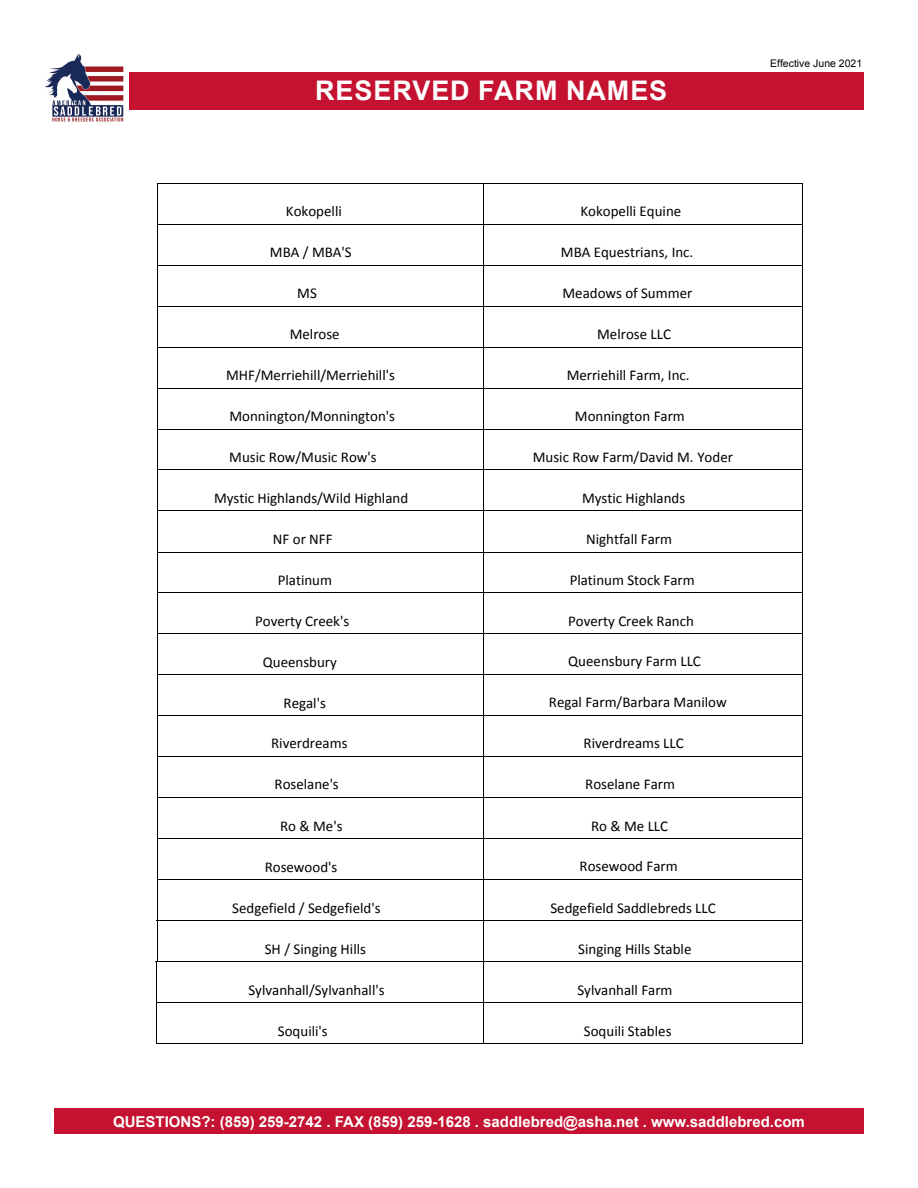
<style>
.page{position:relative;width:918px;height:1188px;background:#fff}
.page>*{position:absolute;margin:0;border:0;box-sizing:border-box;transform-origin:0 0}
.t1{font:700 27px "Arial";letter-spacing:.035em;color:#fff}
.t2{font:15px "Calibri";color:#000}
.t3{font:700 15px "Arial";color:#fff}
.t4{font:10.5px "Arial";color:#000}
</style>
<div class="page">
<div style="left:120px;top:72px;width:744px;height:37px;background:#c41230"></div>
<img style="left:45px;top:53px;width:84px;height:69px">
<div style="left:54px;top:1108px;width:810px;height:26px;background:#c41230"></div>
<hr style="left:158px;top:183px;width:325px;height:1px;background:#000">
<hr style="left:484px;top:183px;width:318px;height:1px;background:#000">
<hr style="left:157px;top:184px;width:1px;height:40px;background:#000">
<hr style="left:483px;top:184px;width:1px;height:40px;background:#000">
<hr style="left:802px;top:184px;width:1px;height:40px;background:#000">
<hr style="left:158px;top:224px;width:325px;height:1px;background:#000">
<hr style="left:484px;top:224px;width:318px;height:1px;background:#000">
<hr style="left:157px;top:225px;width:1px;height:40px;background:#000">
<hr style="left:483px;top:225px;width:1px;height:40px;background:#000">
<hr style="left:802px;top:225px;width:1px;height:40px;background:#000">
<hr style="left:158px;top:265px;width:325px;height:1px;background:#000">
<hr style="left:484px;top:265px;width:318px;height:1px;background:#000">
<hr style="left:157px;top:266px;width:1px;height:40px;background:#000">
<hr style="left:483px;top:266px;width:1px;height:40px;background:#000">
<hr style="left:802px;top:266px;width:1px;height:40px;background:#000">
<hr style="left:158px;top:306px;width:325px;height:1px;background:#000">
<hr style="left:484px;top:306px;width:318px;height:1px;background:#000">
<hr style="left:157px;top:307px;width:1px;height:40px;background:#000">
<hr style="left:483px;top:307px;width:1px;height:40px;background:#000">
<hr style="left:802px;top:307px;width:1px;height:40px;background:#000">
<hr style="left:158px;top:347px;width:325px;height:1px;background:#000">
<hr style="left:484px;top:347px;width:318px;height:1px;background:#000">
<hr style="left:157px;top:348px;width:1px;height:40px;background:#000">
<hr style="left:483px;top:348px;width:1px;height:40px;background:#000">
<hr style="left:802px;top:348px;width:1px;height:40px;background:#000">
<hr style="left:158px;top:388px;width:325px;height:1px;background:#000">
<hr style="left:484px;top:388px;width:318px;height:1px;background:#000">
<hr style="left:157px;top:389px;width:1px;height:40px;background:#000">
<hr style="left:483px;top:389px;width:1px;height:40px;background:#000">
<hr style="left:802px;top:389px;width:1px;height:40px;background:#000">
<hr style="left:158px;top:429px;width:325px;height:1px;background:#000">
<hr style="left:484px;top:429px;width:318px;height:1px;background:#000">
<hr style="left:157px;top:430px;width:1px;height:40px;background:#000">
<hr style="left:483px;top:430px;width:1px;height:40px;background:#000">
<hr style="left:802px;top:430px;width:1px;height:40px;background:#000">
<hr style="left:158px;top:470px;width:325px;height:1px;background:#000">
<hr style="left:484px;top:470px;width:318px;height:1px;background:#000">
<hr style="left:157px;top:470px;width:1px;height:40px;background:#000">
<hr style="left:483px;top:470px;width:1px;height:40px;background:#000">
<hr style="left:802px;top:470px;width:1px;height:40px;background:#000">
<hr style="left:158px;top:510px;width:325px;height:1px;background:#000">
<hr style="left:484px;top:510px;width:318px;height:1px;background:#000">
<hr style="left:157px;top:511px;width:1px;height:41px;background:#000">
<hr style="left:483px;top:511px;width:1px;height:41px;background:#000">
<hr style="left:802px;top:511px;width:1px;height:41px;background:#000">
<hr style="left:158px;top:552px;width:325px;height:1px;background:#000">
<hr style="left:484px;top:552px;width:318px;height:1px;background:#000">
<hr style="left:157px;top:552px;width:1px;height:40px;background:#000">
<hr style="left:483px;top:552px;width:1px;height:40px;background:#000">
<hr style="left:802px;top:552px;width:1px;height:40px;background:#000">
<hr style="left:158px;top:592px;width:325px;height:1px;background:#000">
<hr style="left:484px;top:592px;width:318px;height:1px;background:#000">
<hr style="left:157px;top:593px;width:1px;height:40px;background:#000">
<hr style="left:483px;top:593px;width:1px;height:40px;background:#000">
<hr style="left:802px;top:593px;width:1px;height:40px;background:#000">
<hr style="left:158px;top:633px;width:325px;height:1px;background:#000">
<hr style="left:484px;top:633px;width:318px;height:1px;background:#000">
<hr style="left:157px;top:634px;width:1px;height:40px;background:#000">
<hr style="left:483px;top:634px;width:1px;height:40px;background:#000">
<hr style="left:802px;top:634px;width:1px;height:40px;background:#000">
<hr style="left:158px;top:674px;width:325px;height:1px;background:#000">
<hr style="left:484px;top:674px;width:318px;height:1px;background:#000">
<hr style="left:157px;top:675px;width:1px;height:40px;background:#000">
<hr style="left:483px;top:675px;width:1px;height:40px;background:#000">
<hr style="left:802px;top:675px;width:1px;height:40px;background:#000">
<hr style="left:158px;top:715px;width:325px;height:1px;background:#000">
<hr style="left:484px;top:715px;width:318px;height:1px;background:#000">
<hr style="left:157px;top:716px;width:1px;height:40px;background:#000">
<hr style="left:483px;top:716px;width:1px;height:40px;background:#000">
<hr style="left:802px;top:716px;width:1px;height:40px;background:#000">
<hr style="left:158px;top:756px;width:325px;height:1px;background:#000">
<hr style="left:484px;top:756px;width:318px;height:1px;background:#000">
<hr style="left:157px;top:757px;width:1px;height:40px;background:#000">
<hr style="left:483px;top:757px;width:1px;height:40px;background:#000">
<hr style="left:802px;top:757px;width:1px;height:40px;background:#000">
<hr style="left:158px;top:797px;width:325px;height:1px;background:#000">
<hr style="left:484px;top:797px;width:318px;height:1px;background:#000">
<hr style="left:157px;top:798px;width:1px;height:40px;background:#000">
<hr style="left:483px;top:798px;width:1px;height:40px;background:#000">
<hr style="left:802px;top:798px;width:1px;height:40px;background:#000">
<hr style="left:158px;top:838px;width:325px;height:1px;background:#000">
<hr style="left:484px;top:838px;width:318px;height:1px;background:#000">
<hr style="left:157px;top:839px;width:1px;height:40px;background:#000">
<hr style="left:483px;top:839px;width:1px;height:40px;background:#000">
<hr style="left:802px;top:839px;width:1px;height:40px;background:#000">
<hr style="left:158px;top:879px;width:325px;height:1px;background:#000">
<hr style="left:484px;top:879px;width:318px;height:1px;background:#000">
<hr style="left:157px;top:880px;width:1px;height:40px;background:#000">
<hr style="left:157px;top:920px;width:326px;height:1px;background:#000">
<hr style="left:483px;top:880px;width:1px;height:40px;background:#000">
<hr style="left:484px;top:920px;width:318px;height:1px;background:#000">
<hr style="left:802px;top:880px;width:1px;height:40px;background:#000">
<hr style="left:157px;top:921px;width:1px;height:40px;background:#000">
<hr style="left:483px;top:921px;width:1px;height:40px;background:#000">
<hr style="left:802px;top:921px;width:1px;height:40px;background:#000">
<hr style="left:156px;top:961px;width:326px;height:1px;background:#000">
<hr style="left:483px;top:961px;width:319px;height:1px;background:#000">
<hr style="left:156px;top:962px;width:1px;height:40px;background:#000">
<hr style="left:483px;top:962px;width:1px;height:40px;background:#000">
<hr style="left:802px;top:962px;width:1px;height:40px;background:#000">
<hr style="left:157px;top:1002px;width:326px;height:1px;background:#000">
<hr style="left:484px;top:1002px;width:318px;height:1px;background:#000">
<hr style="left:156px;top:1003px;width:1px;height:40px;background:#000">
<hr style="left:483px;top:1003px;width:1px;height:40px;background:#000">
<hr style="left:802px;top:1003px;width:1px;height:40px;background:#000">
<hr style="left:157px;top:1043px;width:326px;height:1px;background:#000">
<hr style="left:484px;top:1043px;width:318px;height:1px;background:#000">
<h1 class="t1" style="left:315px;top:72px;width:354px">RESERVED FARM NAMES</h1>
<p class="t4" style="left:770px;top:56px;width:94px">Effective June 2021</p>
<p class="t2" style="left:286px;top:202px;width:57px">Kokopelli</p>
<p class="t2" style="left:580px;top:202px;width:102px">Kokopelli Equine</p>
<p class="t2" style="left:270px;top:243px;width:83px">MBA / MBA'S</p>
<p class="t2" style="left:561px;top:243px;width:134px">MBA Equestrians, Inc.</p>
<p class="t2" style="left:297px;top:284px;width:21px">MS</p>
<p class="t2" style="left:562px;top:284px;width:131px">Meadows of Summer</p>
<p class="t2" style="left:290px;top:325px;width:52px">Melrose</p>
<p class="t2" style="left:597px;top:325px;width:75px">Melrose LLC</p>
<p class="t2" style="left:226px;top:366px;width:170px">MHF/Merriehill/Merriehill's</p>
<p class="t2" style="left:567px;top:366px;width:124px">Merriehill Farm, Inc.</p>
<p class="t2" style="left:230px;top:406px;width:167px">Monnington/Monnington's</p>
<p class="t2" style="left:575px;top:407px;width:111px">Monnington Farm</p>
<p class="t2" style="left:229px;top:448px;width:149px">Music Row/Music Row's</p>
<p class="t2" style="left:533px;top:447px;width:202px">Music Row Farm/David M. Yoder</p>
<p class="t2" style="left:214px;top:488px;width:196px">Mystic Highlands/Wild Highland</p>
<p class="t2" style="left:582px;top:488px;width:105px">Mystic Highlands</p>
<p class="t2" style="left:273px;top:529px;width:61px">NF or NFF</p>
<p class="t2" style="left:586px;top:530px;width:88px">Nightfall Farm</p>
<p class="t2" style="left:278px;top:570px;width:56px">Platinum</p>
<p class="t2" style="left:570px;top:570px;width:127px">Platinum Stock Farm</p>
<p class="t2" style="left:255px;top:611px;width:96px">Poverty Creek's</p>
<p class="t2" style="left:568px;top:612px;width:127px">Poverty Creek Ranch</p>
<p class="t2" style="left:263px;top:652px;width:76px">Queensbury</p>
<p class="t2" style="left:568px;top:652px;width:134px">Queensbury Farm LLC</p>
<p class="t2" style="left:284px;top:693px;width:44px">Regal's</p>
<p class="t2" style="left:549px;top:693px;width:179px">Regal Farm/Barbara Manilow</p>
<p class="t2" style="left:271px;top:734px;width:78px">Riverdreams</p>
<p class="t2" style="left:584px;top:734px;width:102px">Riverdreams LLC</p>
<p class="t2" style="left:275px;top:775px;width:66px">Roselane's</p>
<p class="t2" style="left:585px;top:775px;width:91px">Roselane Farm</p>
<p class="t2" style="left:280px;top:816px;width:64px">Ro &amp; Me's</p>
<p class="t2" style="left:591px;top:816px;width:79px">Ro &amp; Me LLC</p>
<p class="t2" style="left:265px;top:857px;width:74px">Rosewood's</p>
<p class="t2" style="left:580px;top:857px;width:100px">Rosewood Farm</p>
<p class="t2" style="left:232px;top:898px;width:150px">Sedgefield / Sedgefield's</p>
<p class="t2" style="left:550px;top:898px;width:167px">Sedgefield Saddlebreds LLC</p>
<p class="t2" style="left:265px;top:939px;width:103px">SH / Singing Hills</p>
<p class="t2" style="left:578px;top:939px;width:115px">Singing Hills Stable</p>
<p class="t2" style="left:248px;top:980px;width:138px">Sylvanhall/Sylvanhall's</p>
<p class="t2" style="left:577px;top:980px;width:97px">Sylvanhall Farm</p>
<p class="t2" style="left:278px;top:1021px;width:51px">Soquili's</p>
<p class="t2" style="left:584px;top:1021px;width:89px">Soquili Stables</p>
<p class="t3" style="left:113px;top:1111px;width:693px">QUESTIONS?: (859) 259-2742 . FAX (859) 259-1628 . saddlebred@asha.net . www.saddlebred.com</p>
</div>
